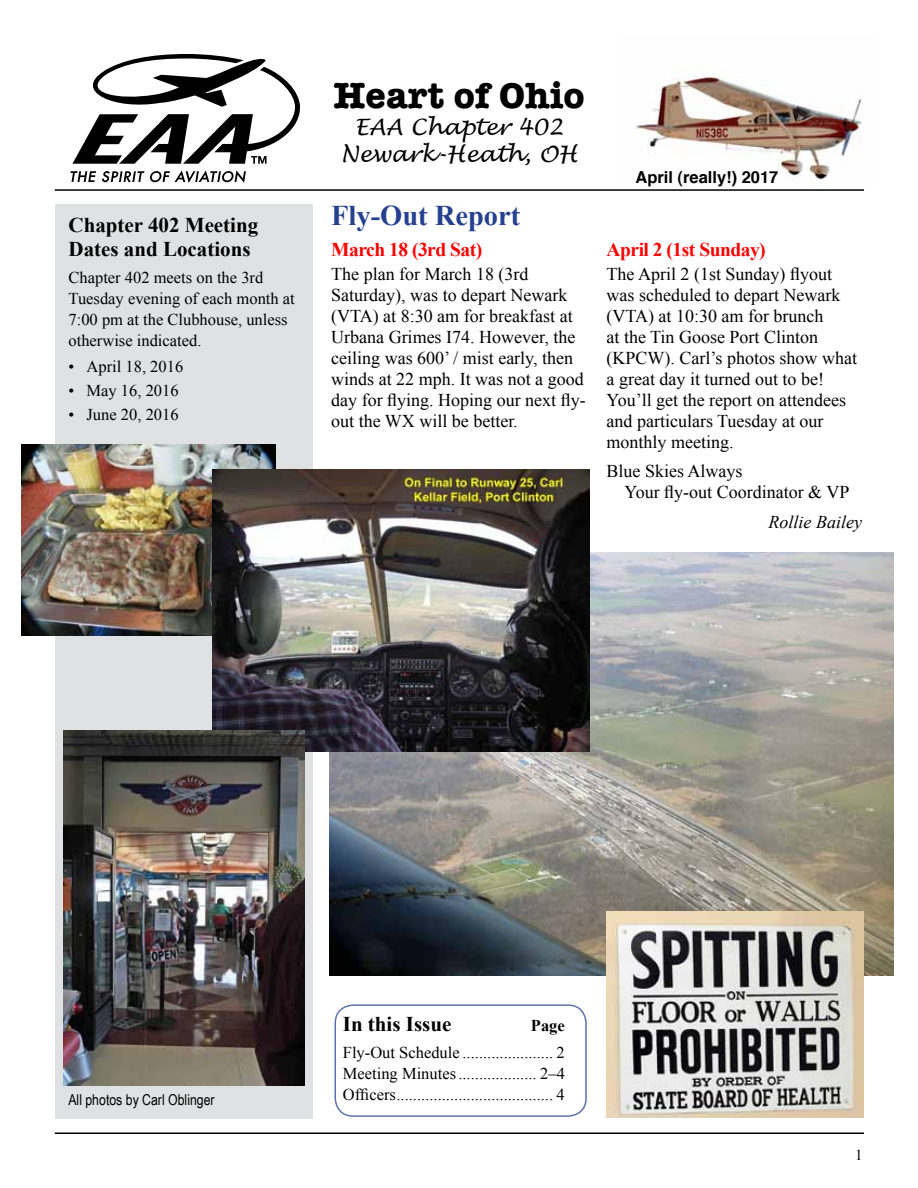
<style>
.page{position:relative;width:918px;height:1188px;background:#fff}
.page>*{position:absolute;margin:0;border:0;box-sizing:border-box;transform-origin:0 0}
.t1{font:700 37.5px "American Typewriter";color:#000}
.t2{font:700 28.5px "Times New Roman";color:#25408f}
.t3{font:italic 22.5px/27px "Lucida Handwriting";color:#000;text-align:center}
.t4{font:700 21px/24px "Times New Roman";color:#000}
.t5{font:700 19.5px "Times New Roman";letter-spacing:-.025em;color:#f00}
.t6{font:18px/21px "Times New Roman";color:#000}
.t7{font:italic 18px "Times New Roman";color:#000}
.t8{font:16.5px/21px "Times New Roman";color:#000}
.t9{font:700 16.5px "Helvetica";color:#000}
.t10{font:700 16.5px "Times New Roman";color:#000}
.t11{font:15px "Arial Narrow";color:#000}
.t12{font:15px "Times New Roman";color:#000}
</style>
<div class="page">
<div style="left:55px;top:205px;width:258px;height:914px;background:#e0e1e2"></div>
<img style="left:22px;top:445px;width:254px;height:190px">
<svg style="left:72px;top:54px;width:228px;height:110px"></svg>
<svg style="left:71px;top:170px;width:175px;height:13px"></svg>
<hr style="left:55px;top:189px;width:809px;height:2px;background:#000">
<img style="left:635px;top:76px;width:228px;height:110px">
<hr style="left:55px;top:1132px;width:809px;height:2px;background:#000">
<img style="left:329px;top:553px;width:564px;height:423px">
<img style="left:212px;top:469px;width:377px;height:283px">
<img style="left:63px;top:731px;width:242px;height:354px">
<div style="left:334px;top:1004px;width:253px;height:113px;border:2px solid #25408f;border-radius:18px"></div>
<img style="left:606px;top:911px;width:258px;height:207px">
<p class="t4" style="left:69px;top:213px;width:191px">Chapter 402 Meeting<br>Dates and Locations</p>
<p class="t8" style="left:69px;top:267px;width:228px">Chapter 402 meets on the 3rd<br>Tuesday evening of each month at<br>7:00 pm at the Clubhouse, unless otherwise indicated.</p>
<p class="t8" style="left:69px;top:356px;width:116px">• April 18, 2016</p>
<p class="t8" style="left:69px;top:380px;width:112px">• May 16, 2016</p>
<p class="t8" style="left:69px;top:404px;width:112px">• June 20, 2016</p>
<h1 class="t1" style="left:333px;top:63px;width:253px">Heart of Ohio</h1>
<p class="t3" style="left:340px;top:114px;width:239px">EAA Chapter 402<br>Newark-Heath, OH</p>
<h2 class="t2" style="left:331px;top:195px;width:191px">Fly-Out Report</h2>
<p class="t5" style="left:331px;top:236px;width:153px">March 18 (3rd Sat)</p>
<p class="t6" style="left:331px;top:263px;width:256px">The plan for March 18 (3rd<br>Saturday), was to depart Newark (VTA) at 8:30 am for breakfast at<br>Urbana Grimes I74. However, the ceiling was 600’ / mist early, then winds at 22 mph. It was not a good day for flying. Hoping our next fly&shy;out the WX will be better.</p>
<p class="t9" style="left:635px;top:164px;width:145px">April (really!) 2017</p>
<p class="t5" style="left:607px;top:236px;width:161px">April 2 (1st Sunday)</p>
<p class="t6" style="left:607px;top:263px;width:252px">The April 2 (1st Sunday) flyout was scheduled to depart Newark (VTA) at 10:30 am for brunch<br>at the Tin Goose Port Clinton (KPCW). Carl’s photos show what a great day it turned out to be!<br>You’ll get the report on attendees and particulars Tuesday at our monthly meeting.</p>
<p class="t6" style="left:625px;top:460px;width:226px;text-indent:-18px">Blue Skies Always<br>Your fly-out Coordinator &amp; VP</p>
<p class="t7" style="left:769px;top:509px;width:95px">Rollie Bailey</p>
<p class="t11" style="left:68px;top:1089px;width:148px">All photos by Carl Oblinger</p>
<p class="t4" style="left:343px;top:1012px;width:110px">In this Issue</p>
<p class="t10" style="left:531px;top:1014px;width:35px">Page</p>
<p class="t8" style="left:343px;top:1042px;width:224px;text-align:justify">Fly-Out Schedule ...................... 2<br>Meeting Minutes................... –4<br>Officers...................................... 4</p>
<p class="t8" style="left:540px;top:1063px;width:10px">2</p>
<p class="t12" style="left:855px;top:1144px;width:9px">1</p>
</div>
